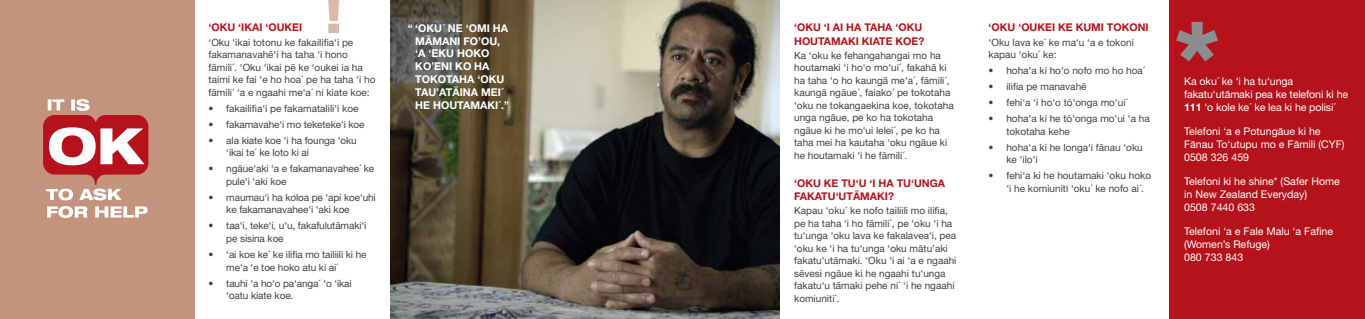
<style>
.page{position:relative;width:1365px;height:319px;background:#fff}
.page>*{position:absolute;margin:0;border:0;box-sizing:border-box;transform-origin:0 0}
.t1{font:700 10.75px/12.9px "Helvetica Neue LT Std";color:#fff}
.t2{font:10.62px/13.1px "Helvetica Neue LT Std";color:#fff}
.t3{font:700 10.62px/13.1px "Helvetica Neue LT Std";color:#b5121b}
.t4{font:10px/12.5px "Helvetica Neue LT Std";color:#414142}
.s1{font-weight:700}
</style>
<div class="page">
<img style="left:390px;top:0;width:390px;height:319px">
<div style="left:0;top:0;width:195px;height:319px;background:#c4937e"></div>
<div style="left:1169px;top:0;width:195px;height:319px;background:#b5121b"></div>
<svg style="left:328px;top:0;width:11px;height:33px"></svg>
<svg style="left:1176px;top:22px;width:41px;height:39px"></svg>
<svg style="left:47px;top:206px;width:100px;height:12px"></svg>
<svg style="left:43px;top:99px;width:105px;height:101px"></svg>
<p class="t3" style="left:208px;top:21px;width:95px">‘OKU ‘IKAI ‘OUKEI</p>
<p class="t4" style="left:208px;top:36px;width:168px">‘Oku ‘ikai totonu ke fakailifia‘i pe fakamanavahē‘i ha taha ‘i hono fāmili´. ‘Oku ‘ikai pē ke ‘oukei ia ha taimi ke fai ‘e ho hoa´ pe ha taha ‘i ho fāmili´ ‘a e ngaahi me‘a´ ni kiate koe:</p>
<p class="t4" style="left:208px;top:102px;width:151px">• fakailifia‘i pe fakamatalili‘i koe</p>
<p class="t4" style="left:208px;top:118px;width:157px">• fakamavahe‘i mo teketeke‘i koe</p>
<p class="t4" style="left:226px;top:134px;width:132px;text-indent:-18px">• ala kiate koe ‘i ha founga ‘oku ‘ikai te´ ke loto ki ai</p>
<p class="t4" style="left:226px;top:162px;width:149px;text-indent:-18px">• ngāue‘aki ‘a e fakamanavahee´ ke pule‘i ‘aki koe</p>
<p class="t4" style="left:226px;top:191px;width:151px;text-indent:-18px">• maumau‘i ha koloa pe ‘api koe‘uhi ke fakamanavahee‘i ‘aki koe</p>
<p class="t4" style="left:226px;top:219px;width:142px;text-indent:-18px">• taa‘i, teke‘i, u‘u, fakafulutāmaki‘i pe sisina koe</p>
<p class="t4" style="left:226px;top:248px;width:142px;text-indent:-18px">• ‘ai koe ke´ ke ilifia mo tailiili ki he me‘a ‘e toe hoko atu ki ai´</p>
<p class="t4" style="left:226px;top:277px;width:127px;text-indent:-18px">• tauhi ‘a ho‘o pa‘anga´ ‘o ‘ikai ‘oatu kiate koe.</p>
<p class="t1" style="left:415px;top:21px;width:95px;text-indent:-8px">“ ‘OKU´ NE ‘OMI HA<br>MĀMANI FO’OU, ‘A ‘EKU HOKO<br>KO’ENI KO HA<br>TOKOTAHA ‘OKU<br>TAU’ATĀINA MEI´<br>HE HOUTAMAKI´.”</p>
<p class="t3" style="left:794px;top:21px;width:132px">‘OKU ‘I AI HA TAHA ‘OKU<br>HOUTAMAKI KIATE KOE?</p>
<p class="t4" style="left:794px;top:49px;width:161px">Ka ‘oku ke fehangahangai mo ha houtamaki ‘i ho‘o mo‘ui´, fakahā ki ha taha ‘o ho kaungā me‘a´, fāmili´, kaungā ngāue´, faiako´ pe tokotaha ‘oku ne tokangaekina koe, tokotaha unga ngāue, pe ko ha tokotaha ngāue ki he mo‘ui lelei´, pe ko ha taha mei ha kautaha ‘oku ngāue ki he houtamaki ‘i he fāmili´.</p>
<p class="t3" style="left:794px;top:176px;width:152px">‘OKU KE TU‘U ‘I HA TU‘UNGA<br>FAKATU‘UTĀMAKI?</p>
<p class="t4" style="left:794px;top:204px;width:164px">Kapau ‘oku´ ke nofo tailiili mo ilifia, pe ha taha ‘i ho fāmili´, pe ‘oku ‘i ha tu‘unga ‘oku lava ke fakalavea‘i, pea ‘oku ke ‘i ha tu‘unga ‘oku mātu’aki fakatu‘utāmaki. ‘Oku ‘i ai ‘a e ngaahi sēvesi ngāue ki he ngaahi tu‘unga fakatu‘u tāmaki pehe ni´ ‘i he ngaahi komiuniti´.</p>
<p class="t3" style="left:988px;top:21px;width:161px">‘OKU ‘OUKEI KE KUMI TOKONI</p>
<p class="t4" style="left:988px;top:36px;width:147px">‘Oku lava ke´ ke ma‘u ‘a e tokoni kapau ‘oku´ ke:</p>
<p class="t4" style="left:988px;top:64px;width:158px">• hoha‘a ki ho‘o nofo mo ho hoa´</p>
<p class="t4" style="left:988px;top:80px;width:99px">• ilifia pe manavahē</p>
<p class="t4" style="left:988px;top:96px;width:141px">• fehi‘a ‘i ho‘o tō‘onga mo‘ui´</p>
<p class="t4" style="left:1006px;top:112px;width:145px;text-indent:-18px">• hoha‘a ki he tō‘onga mo‘ui ‘a ha tokotaha kehe</p>
<p class="t4" style="left:1006px;top:141px;width:138px;text-indent:-18px">• hoha‘a ki he longa‘i fānau ‘oku ke ‘ilo‘i</p>
<p class="t4" style="left:1006px;top:169px;width:146px;text-indent:-18px">• fehi‘a ki he houtamaki ‘oku hoko ‘i he komiunitī ‘oku´ ke nofo ai´.</p>
<p class="t2" style="left:1183px;top:74px;width:165px">Ka oku´ ke ‘i ha tu‘unga fakatu‘utāmaki pea ke telefoni ki he<br><span class="s1">111</span> ‘o kole ke´ ke lea ki he polisi´</p>
<p class="t2" style="left:1183px;top:124px;width:162px">Telefoni ‘a e Potungāue ki he<br>Fānau To‘utupu mo e Fāmili (CYF)<br>0508 326 459</p>
<p class="t2" style="left:1183px;top:174px;width:157px">Telefoni ki he shine* (Safer Home in New Zealand Everyday)<br>0508 7440 633</p>
<p class="t2" style="left:1183px;top:224px;width:150px">Telefoni ‘a e Fale Malu ‘a Fafine (Women’s Refuge)<br>080 733 843</p>
</div>
